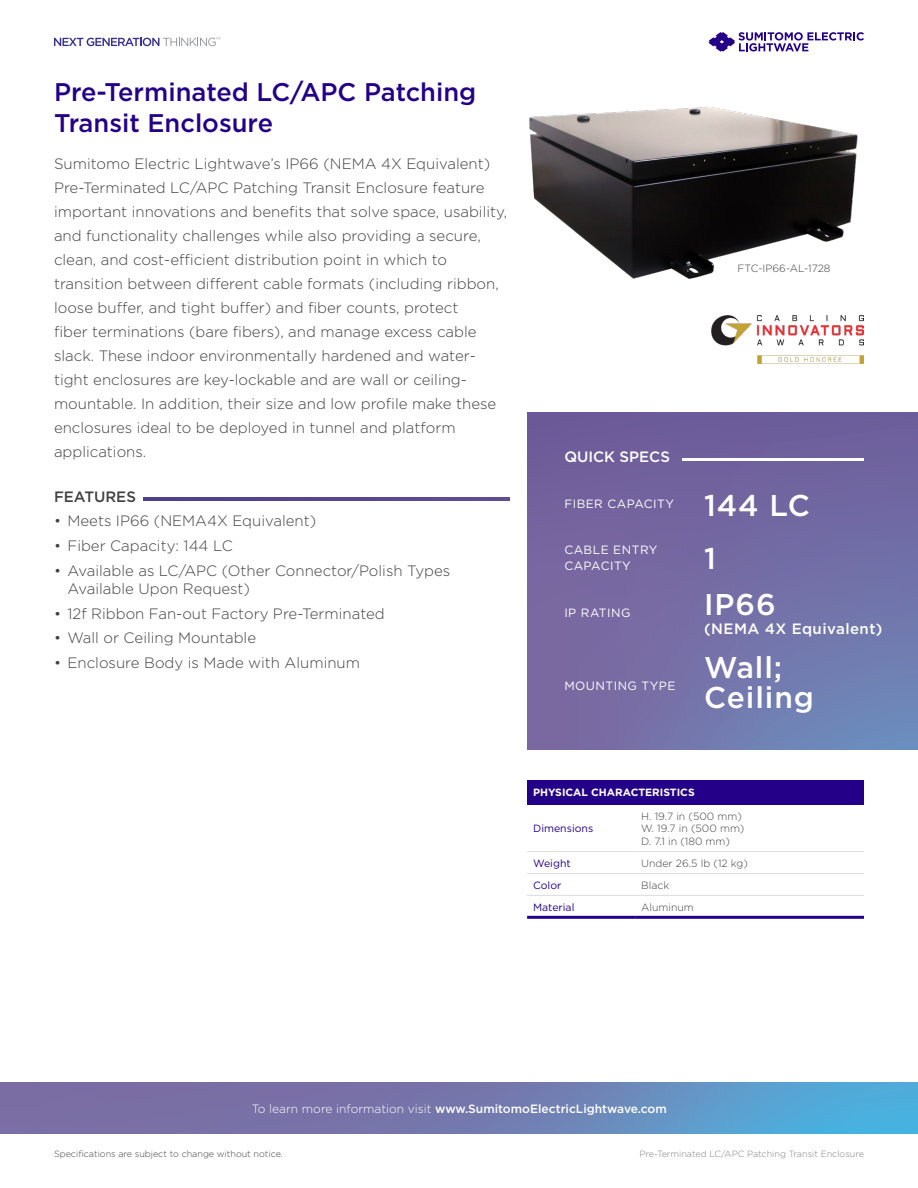
<style>
.page{position:relative;width:918px;height:1188px;background:#fff}
.page>*{position:absolute;margin:0;border:0;box-sizing:border-box;transform-origin:0 0}
.t1{font:500 30px/30px "Gotham";letter-spacing:.03em;color:#fff}
.t2{font:500 25.5px/30.6px "Gotham";color:#240089}
.t3{font:300 15px/24px "Gotham";color:#414042}
.t4{font:500 15px "Gotham";letter-spacing:.03em;color:#fff}
.t5{font:500 15px "Gotham";color:#fff}
.t6{font:500 15px "Gotham";color:#414042}
.t7{font:500 12px "Gotham";color:#fff}
.t8{font:12px/16.5px "Gotham";letter-spacing:.04em;color:#fff}
.t9{font:300 10.5px/12.6px "Gotham";color:#414042}
.t10{font:10.5px "Gotham";color:#240089}
.t11{font:700 10.5px "Gotham";color:#fff}
.t12{font:300 9px "Gotham";color:#414042}
.t13{font:300 9px "Gotham";color:#808285}
.s1{font-weight:300}
</style>
<div class="page">
<svg style="left:527px;top:413px;width:391px;height:336px;background:#726ca4"></svg>
<hr style="left:144px;top:498px;width:365px;height:2px;background:#58458d">
<img style="left:529px;top:107px;width:329px;height:172px">
<hr style="left:683px;top:459px;width:181px;height:2px;background:#fff">
<div style="left:527px;top:780px;width:337px;height:25px;background:#240089"></div>
<hr style="left:527px;top:916px;width:108px;height:3px;background:#240089">
<hr style="left:635px;top:916px;width:229px;height:3px;background:#240089">
<hr style="left:527px;top:851px;width:108px;height:1px;background:#dcdede">
<hr style="left:635px;top:851px;width:229px;height:1px;background:#dcdede">
<hr style="left:527px;top:873px;width:108px;height:1px;background:#dcdede">
<hr style="left:635px;top:873px;width:229px;height:1px;background:#dcdede">
<hr style="left:527px;top:895px;width:108px;height:1px;background:#dcdede">
<hr style="left:635px;top:895px;width:229px;height:1px;background:#dcdede">
<img style="left:712px;top:315px;width:152px;height:48px">
<svg style="left:0;top:1082px;width:918px;height:52px;background:#6c83b6"></svg>
<svg style="left:708px;top:32px;width:156px;height:20px"></svg>
<svg style="left:54px;top:37px;width:166px;height:9px"></svg>
<h2 class="t2" style="left:54px;top:77px;width:424px">Pre-Terminated LC/APC Patching<br>Transit Enclosure</h2>
<p class="t3" style="left:54px;top:152px;width:455px">Sumitomo Electric Lightwave’s IP66 (NEMA 4X Equivalent)<br>Pre-Terminated LC/APC Patching Transit Enclosure feature important innovations and benefits that solve space, usability, and functionality challenges while also providing a secure, clean, and cost-efficient distribution point in which to transition between different cable formats (including ribbon, loose buffer, and tight buffer) and fiber counts, protect<br>fiber terminations (bare fibers), and manage excess cable slack. These indoor environmentally hardened and water&shy;tight enclosures are key-lockable and are wall or ceiling&shy;mountable. In addition, their size and low profile make these enclosures ideal to be deployed in tunnel and platform applications.</p>
<p class="t6" style="left:54px;top:487px;width:83px">FEATURES</p>
<p class="t3" style="left:54px;top:509px;width:264px">• Meets IP66 (NEMA4X Equivalent)</p>
<p class="t3" style="left:54px;top:534px;width:180px">• Fiber Capacity: 144 LC</p>
<p class="t3" style="left:68px;top:561px;width:384px;line-height:18px;text-indent:-14px">• Available as LC/APC (Other Connector/Polish Types<br>Available Upon Request)</p>
<p class="t3" style="left:54px;top:601px;width:332px">• 12f Ribbon Fan-out Factory Pre-Terminated</p>
<p class="t3" style="left:54px;top:626px;width:204px">• Wall or Ceiling Mountable</p>
<p class="t3" style="left:54px;top:651px;width:308px">• Enclosure Body is Made with Aluminum</p>
<p class="t9" style="left:738px;top:261px;width:94px">FTC-IP66-AL-1728</p>
<p class="t5" style="left:564px;top:447px;width:107px">QUICK SPECS</p>
<p class="t8" style="left:564px;top:496px;width:111px">FIBER CAPACITY</p>
<h1 class="t1" style="left:704px;top:490px;width:107px">144 LC</h1>
<p class="t8" style="left:564px;top:541px;width:95px">CABLE ENTRY<br>CAPACITY</p>
<h1 class="t1" style="left:704px;top:543px;width:13px">1</h1>
<p class="t8" style="left:564px;top:605px;width:68px">IP RATING</p>
<p class="t8" style="left:564px;top:677px;width:113px">MOUNTING TYPE</p>
<h1 class="t1" style="left:704px;top:589px;width:73px">IP66</h1>
<p class="t4" style="left:704px;top:619px;width:180px">(NEMA 4X Equivalent)</p>
<h1 class="t1" style="left:704px;top:652px;width:111px">Wall;<br>Ceiling</h1>
<p class="t11" style="left:533px;top:786px;width:163px">PHYSICAL CHARACTERISTICS</p>
<p class="t10" style="left:533px;top:822px;width:62px">Dimensions</p>
<p class="t9" style="left:641px;top:809px;width:105px">H. 19.7 in (500 mm)<br>W. 19.7 in (500 mm)<br>D. 7.1 in (180 mm)</p>
<p class="t10" style="left:533px;top:856px;width:39px">Weight</p>
<p class="t9" style="left:641px;top:856px;width:108px">Under 26.5 lb (12 kg)</p>
<p class="t10" style="left:533px;top:878px;width:30px">Color</p>
<p class="t9" style="left:641px;top:878px;width:30px">Black</p>
<p class="t10" style="left:533px;top:900px;width:43px">Material</p>
<p class="t9" style="left:641px;top:900px;width:54px">Aluminum</p>
<p class="t7" style="left:252px;top:1101px;width:417px"><span class="s1">To learn more information visit</span> www.SumitomoElectricLightwave.com</p>
<p class="t12" style="left:54px;top:1148px;width:230px">Specifications are subject to change without notice.</p>
<p class="t13" style="left:640px;top:1148px;width:226px">Pre-Terminated LC/APC Patching Transit Enclosure</p>
</div>
